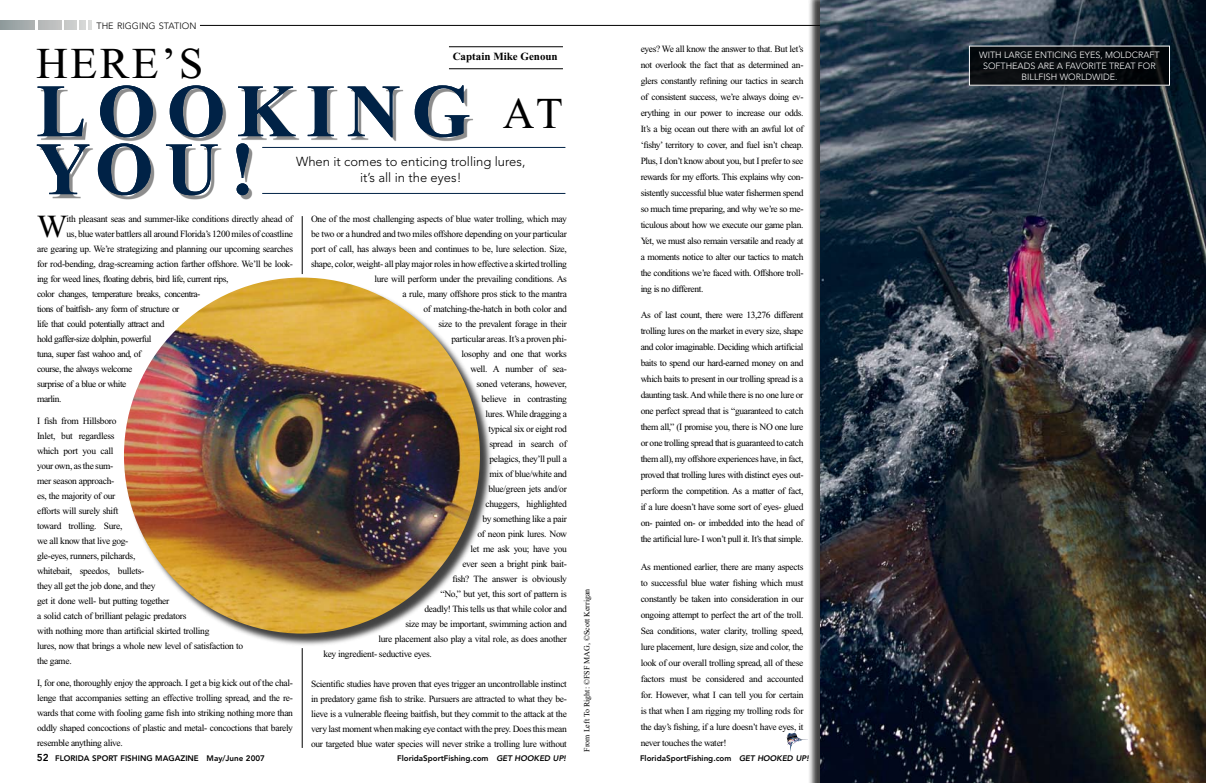
<style>
.page{position:relative;width:1206px;height:783px;background:#fff}
.page>*{position:absolute;margin:0;border:0;box-sizing:border-box;transform-origin:0 0}
.t1{font:700 75px "Times New Roman";letter-spacing:.15em;color:#002246}
.t2{font:44px "Times New Roman";letter-spacing:.06em;color:#000}
.t3{font:32.2px "Times New Roman";color:#000}
.t4{font:300 13px/15.6px "Avenir";color:#000;text-align:center}
.t5{font:700 11px "Times New Roman";color:#000}
.t6{font:9.5px/16px "Times New Roman";letter-spacing:-.03em;color:#000;text-align:justify}
.t7{font:9.5px "Times New Roman";letter-spacing:-.05em;color:#000}
.t8{font:300 9.1px "Avenir";color:#000}
.t9{font:300 9px/10.8px "Avenir";color:#fff;text-align:center}
.t10{font:800 8px "Avenir";color:#000}
.t11{font:8px "Times New Roman";color:#000}
.s1{font-size:10px}
.s2{font-style:italic}
</style>
<div class="page">
<div style="left:25px;top:34px;width:547px;height:182px;background:#000;opacity:.45"></div>
<hr style="left:302px;top:216px;width:1px;height:58px;background:#000">
<svg style="left:786px;top:732px;width:22px;height:20px"></svg>
<hr style="left:200px;top:25px;width:806px;height:1px;background:#000">
<svg style="left:0;top:20px;width:35px;height:9px"></svg>
<div style="left:38px;top:20px;width:23px;height:9px;background:#bcbebe"></div>
<svg style="left:65px;top:20px;width:27px;height:9px"></svg>
<div style="left:125px;top:279px;width:369px;height:368px;background:#000;opacity:.75"></div>
<img style="left:124px;top:278px;width:356px;height:356px;border-radius:50%">
<hr style="left:449px;top:47px;width:114px;height:1px;background:#000">
<hr style="left:449px;top:69px;width:114px;height:1px;background:#000">
<hr style="left:262px;top:147px;width:303px;height:1px;background:#002246">
<hr style="left:262px;top:193px;width:303px;height:1px;background:#002246">
<div style="left:808px;top:0;width:398px;height:783px;background:#000;opacity:.75"></div>
<img style="left:821px;top:0;width:385px;height:783px">
<hr style="left:302px;top:648px;width:1px;height:100px;background:#000">
<div style="left:969px;top:46px;width:201px;height:39px;background:#070a0e"></div>
<p class="t8" style="left:97px;top:20px;width:101px">THE RIGGING STATION</p>
<p class="t6" style="left:641px;top:41px;width:164px">eyes? We all know the answer to that. But let’s not overlook the fact that as determined an&shy;glers constantly refining our tactics in search of consistent success, we’re always doing ev&shy;erything in our power to increase our odds.<br>It’s a big ocean out there with an awful lot of ‘fishy’ territory to cover, and fuel isn’t cheap.<br>Plus, I don’t know about you, but I prefer to see rewards for my efforts. This explains why con&shy;sistently successful blue water fishermen spend so much time preparing, and why we’re so me&shy;ticulous about how we execute our game plan.<br>Yet, we must also remain versatile and ready at a moments notice to alter our tactics to match the conditions we’re faced with. Offshore troll&shy;ing is no different.</p>
<p class="t6" style="left:641px;top:307px;width:164px">As of last count, there were 13,276 different trolling lures on the market in every size, shape and color imaginable. Deciding which artificial baits to spend our hard-earned money on and which baits to present in our trolling spread is a daunting task. And while there is no one lure or one perfect spread that is “guaranteed to catch them all,” (I promise you, there is NO one lure or one trolling spread that is guaranteed to catch them all), my offshore experiences have, in fact, proved that trolling lures with distinct eyes out&shy;perform the competition. As a matter of fact, if a lure doesn’t have some sort of eyes- glued on- painted on- or imbedded into the head of the artificial lure- I won’t pull it. It’s that simple.</p>
<p class="t6" style="left:641px;top:559px;width:164px">As mentioned earlier, there are many aspects to successful blue water fishing which must constantly be taken into consideration in our ongoing attempt to perfect the art of the troll.<br>Sea conditions, water clarity, trolling speed, lure placement, lure design, size and color, the look of our overall trolling spread, all of these factors must be considered and accounted for. However, what I can tell you for certain is that when I am rigging my trolling rods for the day’s fishing, if a lure doesn’t have eyes, it never touches the water!</p>
<h2 class="t2" style="left:36px;top:40px;width:169px">here’s</h2>
<p class="t5" style="left:453px;top:50px;width:107px">Captain Mike Genoun</p>
<p class="t9" style="left:979px;top:50px;width:182px">WITH LARGE ENTICING EYES, MOLDCRAFT<br>SOFTH EADS ARE A FAVORITE TREAT FOR<br>BILLFISH WORLDWIDE.</p>
<h1 class="t1" style="left:36px;top:69px;width:436px">looking</h1>
<h2 class="t2" style="left:503px;top:90px;width:62px">at</h2>
<h1 class="t1" style="left:36px;top:127px;width:220px">you!</h1>
<h3 class="t4" style="left:296px;top:154px;width:231px">WHEN IT COMES TO ENTICING TROLLING LURES,<br>IT’S ALL IN THE EYES!</h3>
<h3 class="t3" style="left:37px;top:209px;width:32px">W</h3>
<p class="t6" style="left:67px;top:211px;width:228px">ith pleasant seas and summer-like conditions directly ahead of</p>
<p class="t6" style="left:311px;top:211px;width:257px">One of the most challenging aspects of blue water trolling, which may</p>
<p class="t6" style="left:311px;top:226px;width:257px">be two or a hundred and two miles offshore depending on your particular</p>
<p class="t6" style="left:311px;top:241px;width:257px">port of call, has always been and continues to be, lure selection. Size,</p>
<p class="t6" style="left:311px;top:256px;width:257px">shape, color, weight- all play major roles in how effective a skirted trolling</p>
<p class="t6" style="left:374px;top:271px;width:194px">lure will perform under the prevailing conditions. As</p>
<p class="t6" style="left:402px;top:286px;width:166px">a rule, many offshore pros stick to the mantra</p>
<p class="t6" style="left:423px;top:301px;width:145px">of matching-the-hatch in both color and</p>
<p class="t6" style="left:438px;top:316px;width:130px">size to the prevalent forage in their</p>
<p class="t6" style="left:451px;top:331px;width:117px">particular areas. It’s a proven phi-</p>
<p class="t6" style="left:461px;top:346px;width:107px">losophy and one that works</p>
<p class="t6" style="left:470px;top:361px;width:98px">well. A number of sea-</p>
<p class="t6" style="left:476px;top:376px;width:92px">soned veterans, however,</p>
<p class="t6" style="left:481px;top:391px;width:87px">believe in contrasting</p>
<p class="t6" style="left:485px;top:406px;width:83px">lures. While dragging a</p>
<p class="t6" style="left:488px;top:421px;width:80px">typical six or eight rod</p>
<p class="t6" style="left:489px;top:436px;width:79px">spread in search of</p>
<p class="t6" style="left:489px;top:451px;width:79px">pelagics, they’ll pull a</p>
<p class="t6" style="left:489px;top:466px;width:79px">mix of blue/white and</p>
<p class="t6" style="left:488px;top:481px;width:80px">blue/green jets and/or</p>
<p class="t6" style="left:485px;top:496px;width:83px">chuggers, highlighted</p>
<p class="t6" style="left:482px;top:511px;width:86px">by something like a pair</p>
<p class="t6" style="left:477px;top:526px;width:91px">of neon pink lures. Now</p>
<p class="t6" style="left:470px;top:541px;width:98px">let me ask you; have you</p>
<p class="t6" style="left:462px;top:556px;width:106px">ever seen a bright pink bait-</p>
<p class="t6" style="left:452px;top:571px;width:116px">fish? The answer is obviously</p>
<p class="t6" style="left:440px;top:586px;width:128px">“No,” but yet, this sort of pattern is</p>
<p class="t6" style="left:424px;top:601px;width:144px">deadly! This tells us that while color and</p>
<p class="t6" style="left:405px;top:616px;width:163px">size may be important, swimming action and</p>
<p class="t6" style="left:378px;top:631px;width:190px">lure placement also play a vital role, as does another</p>
<p class="t6" style="left:323px;top:646px;width:110px">key ingredient- seductive eyes.</p>
<p class="t6" style="left:311px;top:677px;width:257px;line-height:15px">Scientific studies have proven that eyes trigger an uncontrollable instinct in predatory game fish to strike. Pursuers are attracted to what they be&shy;lieve is a vulnerable fleeing baitfish, but they commit to the attack at the very last moment when making eye contact with the prey. Does this mean our targeted blue water species will never strike a trolling lure without</p>
<p class="t6" style="left:67px;top:226px;width:228px">us, blue water battlers all around Florida’s 1200 miles of coastline</p>
<p class="t6" style="left:37px;top:241px;width:257px">are gearing up. We’re strategizing and planning our upcoming searches</p>
<p class="t6" style="left:37px;top:256px;width:257px">for rod-bending, drag-screaming action farther offshore. We’ll be look-</p>
<p class="t7" style="left:37px;top:274px;width:193px">ing for weed lines, floating debris, bird life, current rips,</p>
<p class="t7" style="left:37px;top:289px;width:165px">color changes, temperature breaks, concentra-</p>
<p class="t7" style="left:37px;top:304px;width:144px">tions of baitfish- any form of structure or</p>
<p class="t7" style="left:37px;top:319px;width:129px">life that could potentially attract and</p>
<p class="t7" style="left:37px;top:334px;width:116px">hold gaffer-size dolphin, powerful</p>
<p class="t7" style="left:37px;top:349px;width:106px">tuna, super fast wahoo and, of</p>
<p class="t7" style="left:37px;top:364px;width:97px">course, the always welcome</p>
<p class="t7" style="left:37px;top:379px;width:91px">surprise of a blue or white</p>
<p class="t6" style="left:37px;top:391px;width:26px">marlin.</p>
<p class="t6" style="left:37px;top:414px;width:208px;line-height:15px;text-align:left">I fish from Hillsboro<br>Inlet, but regardless<br>which port you call<br>your own, as the sum-<br>mer season approach-<br>es, the majority of our<br>efforts will surely shift<br>toward trolling. Sure,<br>we all know that live gog-<br>gle-eyes, runners, pilchards,<br>whitebait, speedos, bullets-<br>they all get the job done, and they<br>get it done well- but putting together<br>a solid catch of brilliant pelagic predators<br>with nothing more than artificial skirted trolling<br>lures, now that brings a whole new level of satisfaction to the game.</p>
<p class="t6" style="left:37px;top:676px;width:257px;line-height:15px">I, for one, thoroughly enjoy the approach. I get a big kick out of the chal&shy;lenge that accompanies setting an effective trolling spread, and the re&shy;wards that come with fooling game fish into striking nothing more than oddly shaped concoctions of plastic and metal- concoctions that barely resemble anything alive.</p>
<p class="t11" style="left:583px;top:752px;width:165px;rotate:-90deg">From Left To Right: ©FSF MAG, ©Scott Kerrigan</p>
<p class="t10" style="left:37px;top:753px;width:229px"><span class="s1">52</span> FLORIDA SPORT FISHING MAGAZINE May/June 2007</p>
<p class="t10" style="left:397px;top:753px;width:170px">FloridaSportFishing.com <span class="s2">GET HOOKED UP!</span></p>
<p class="t10" style="left:640px;top:753px;width:170px">FloridaSportFishing.com <span class="s2">GET HOOKED UP!</span></p>
</div>
